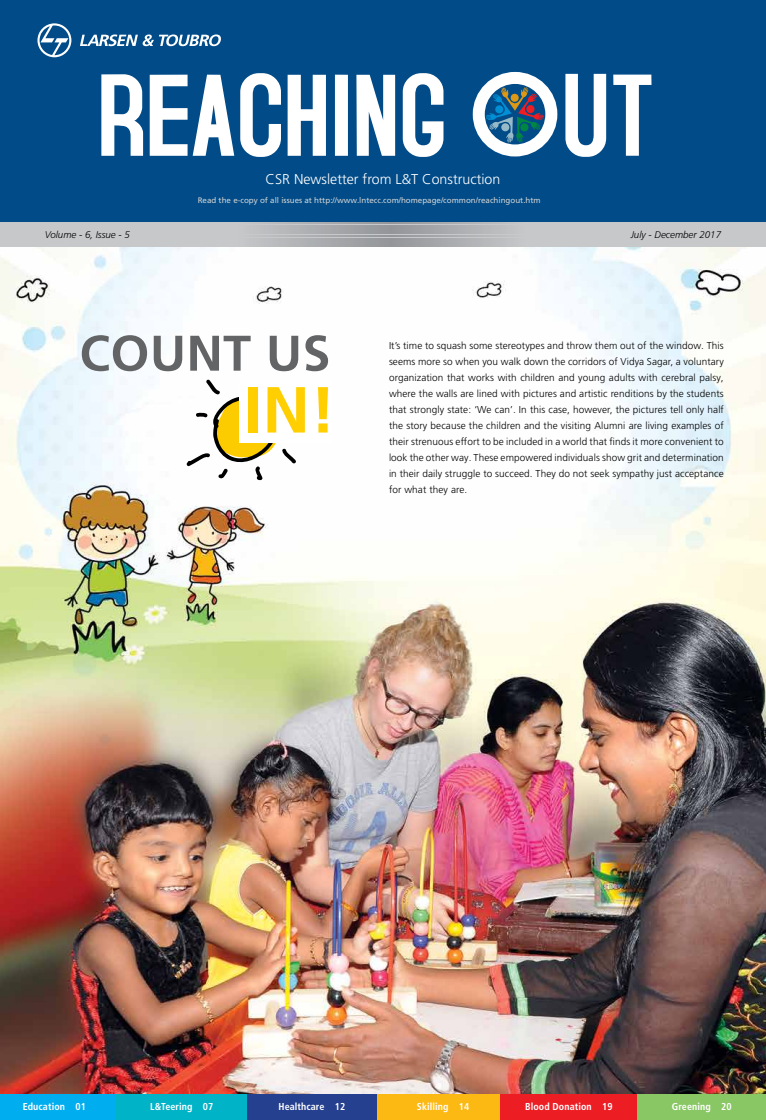
<style>
.page{position:relative;width:766px;height:1120px;background:#fff}
.page>*{position:absolute;margin:0;border:0;box-sizing:border-box;transform-origin:0 0}
.t1{font:700 65px "Frutiger LT Pro";color:#ffcf01}
.t2{font:700 50px "Frutiger LT Pro";letter-spacing:.01em;color:#636466}
.t3{font:300 14.2px "Frutiger LT Pro";color:#fff}
.t4{font:300 10px/16px "Frutiger LT Pro";letter-spacing:.01em;color:#000;text-align:justify}
.t5{font:700 condensed 10px "Frutiger LT Pro";letter-spacing:.01em;color:#fff}
.t6{font:italic 300 9.7px "Frutiger LT Pro";color:#000}
.t7{font:8px "Frutiger LT Pro";color:#d1d3d4}
</style>
<div class="page">
<img style="left:0;top:247px;width:765px;height:847px">
<div style="left:0;top:0;width:765px;height:234px;background:#004b88"></div>
<svg style="left:101px;top:73px;width:342px;height:84px"></svg>
<div style="left:0;top:222px;width:765px;height:25px;background:#c7c8ca"></div>
<svg style="left:264px;top:222px;width:238px;height:2px"></svg>
<svg style="left:264px;top:225px;width:238px;height:2px"></svg>
<svg style="left:264px;top:229px;width:238px;height:1px"></svg>
<svg style="left:264px;top:232px;width:238px;height:2px"></svg>
<svg style="left:264px;top:235px;width:238px;height:2px"></svg>
<svg style="left:264px;top:238px;width:238px;height:2px"></svg>
<svg style="left:264px;top:242px;width:238px;height:1px"></svg>
<svg style="left:264px;top:245px;width:238px;height:2px"></svg>
<svg style="left:565px;top:74px;width:86px;height:83px"></svg>
<div style="left:472px;top:72px;width:85px;height:84px;border:12px solid #fff;border-radius:50%"></div>
<svg style="left:485px;top:86px;width:59px;height:57px"></svg>
<svg style="left:37px;top:23px;width:34px;height:34px"></svg>
<svg style="left:80px;top:34px;width:141px;height:12px"></svg>
<div style="left:0;top:1094px;width:117px;height:26px;background:#00aeef"></div>
<div style="left:247px;top:1094px;width:130px;height:26px;background:#25408f"></div>
<div style="left:117px;top:1094px;width:130px;height:26px;background:#00b3c7"></div>
<div style="left:377px;top:1094px;width:123px;height:26px;background:#fdb913"></div>
<div style="left:500px;top:1094px;width:137px;height:26px;background:#ed1d24"></div>
<div style="left:637px;top:1094px;width:128px;height:26px;background:#89c765"></div>
<svg style="left:186px;top:378px;width:110px;height:102px"></svg>
<div style="left:240px;top:380px;width:92px;height:62px;background:#fff"></div>
<h3 class="t3" style="left:265px;top:170px;width:236px">CSR Newsletter from L&amp;T Construction</h3>
<p class="t7" style="left:198px;top:195px;width:344px">Read the e-copy of all issues at http://www.lntecc.com/homepage/common/reachingout.htm</p>
<p class="t6" style="left:45px;top:229px;width:86px">Volume - 6, Issue - 5</p>
<p class="t6" style="left:630px;top:229px;width:92px">July - December 2017</p>
<h2 class="t2" style="left:79px;top:324px;width:252px">COUNT US</h2>
<p class="t4" style="left:389px;top:337px;width:336px">It’s time to squash some stereotypes and throw them out of the window. This seems more so when you walk down the corridors of Vidya Sagar, a voluntary organization that works with children and young adults with cerebral palsy, where the walls are lined with pictures and artistic renditions by the students that strongly state: ‘We can’. In this case, however, the pictures tell only half the story because the children and the visiting Alumni are living examples of their strenuous effort to be included in a world that finds it more convenient to look the other way. These empowered individuals show grit and determination in their daily struggle to succeed. They do not seek sympathy just acceptance for what they are.</p>
<h1 class="t1" style="left:244px;top:372px;width:93px">IN!</h1>
<p class="t5" style="left:23px;top:1100px;width:65px">Education 01</p>
<p class="t5" style="left:150px;top:1100px;width:65px">L&amp;Teering 07</p>
<p class="t5" style="left:278px;top:1100px;width:68px">Healthcare 12</p>
<p class="t5" style="left:417px;top:1100px;width:54px">Skilling 14</p>
<p class="t5" style="left:525px;top:1100px;width:89px">Blood Donation 19</p>
<p class="t5" style="left:671px;top:1100px;width:61px">Greening 20</p>
</div>
